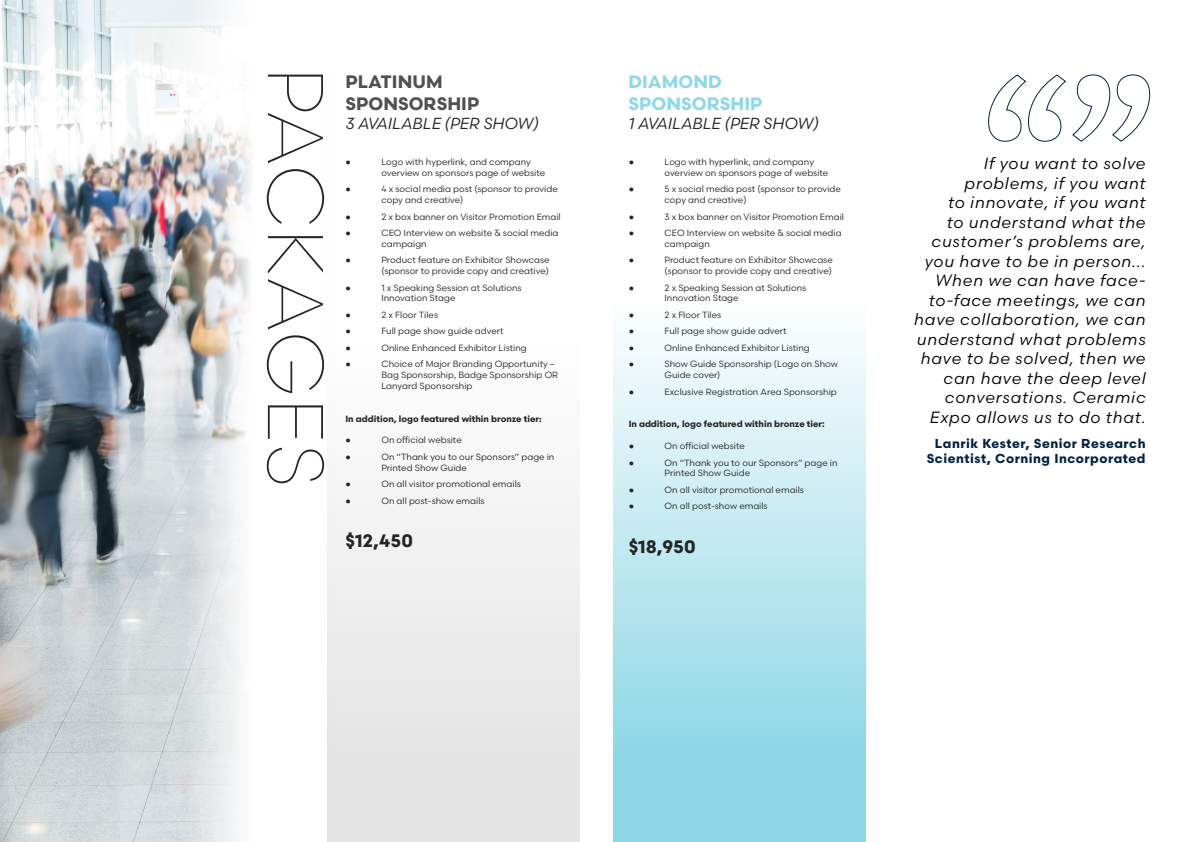
<style>
.page{position:relative;width:1191px;height:842px;background:#fff}
.page>*{position:absolute;margin:0;border:0;box-sizing:border-box;transform-origin:0 0}
.t1{font:300 78.7px "Scandia";color:#242524}
.t2{font:700 18px/21.6px "Scandia";color:#4f5152}
.t3{font:700 18px/21.6px "Scandia";color:#8fd8e7}
.t4{font:700 18px "Scandia";color:#242524}
.t5{font:italic 16.3px/19.5px "Scandia";letter-spacing:.05em;color:#000;text-align:right}
.t6{font:italic 16px "Scandia";color:#242524}
.t7{font:700 13px/15.6px "Scandia";letter-spacing:.04em;color:#012243;text-align:right}
.t8{font:9px/10.8px "Scandia";color:#242524}
.t9{font:700 9px "Scandia";color:#242524}
.t10{font:9px "Arial";color:#242524}
.s1{color:#231f20}
.s2{font-family:"Montserrat"}
</style>
<div class="page">
<svg style="left:613px;top:338px;width:252px;height:504px;background:#b8e6ef"></svg>
<div style="left:327px;top:34px;width:253px;height:808px;background:linear-gradient(to bottom,#fff,#e5e5e5)"></div>
<img style="left:0;top:0;width:333px;height:842px">
<svg style="left:988px;top:74px;width:162px;height:68px"></svg>
<p class="t1" style="left:344px;top:67px;width:422px;rotate:90deg">PACKAGES</p>
<p class="t2" style="left:345px;top:71px;width:135px">PLATINUM<br>SPONSORSHIP</p>
<p class="t6" style="left:345px;top:113px;width:195px">3 AVAILABLE (PER SHOW)</p>
<p class="t10" style="left:345px;top:156px;width:7px">●</p>
<p class="t8" style="left:381px;top:156px;width:165px">Logo with hyperlink, and company overview on sponsors page of website</p>
<p class="t10" style="left:345px;top:183px;width:7px">●</p>
<p class="t8" style="left:381px;top:184px;width:178px">4 x social media post (sponsor to provide copy and creative)</p>
<p class="t10" style="left:345px;top:210px;width:7px">●</p>
<p class="t8" style="left:381px;top:211px;width:181px">2 x box banner on Visitor Promotion Email</p>
<p class="t10" style="left:345px;top:227px;width:7px">●</p>
<p class="t8" style="left:381px;top:227px;width:179px">CEO Interview on website &amp; social media campaign</p>
<p class="t10" style="left:345px;top:254px;width:7px">●</p>
<p class="t8" style="left:381px;top:255px;width:170px">Product feature on Exhibitor Showcase (sponsor to provide copy and creative)</p>
<p class="t10" style="left:345px;top:281px;width:7px">●</p>
<p class="t8" style="left:381px;top:282px;width:142px">1 x Speaking Session at Solutions<br>Innovation Stage</p>
<p class="t10" style="left:345px;top:309px;width:7px">●</p>
<p class="t8" style="left:381px;top:309px;width:58px">2 x Floor Tiles</p>
<p class="t10" style="left:345px;top:325px;width:7px">●</p>
<p class="t8" style="left:381px;top:326px;width:124px">Full page show guide advert</p>
<p class="t10" style="left:345px;top:342px;width:7px">●</p>
<p class="t8" style="left:381px;top:342px;width:147px">Online Enhanced Exhibitor Listing</p>
<p class="t10" style="left:345px;top:358px;width:7px">●</p>
<p class="t8" style="left:381px;top:359px;width:178px">Choice of Major Branding Opportunity –<br>Bag Sponsorship, Badge Sponsorship OR<br>Lanyard Sponsorship</p>
<p class="t9" style="left:345px;top:413px;width:198px">In addition, logo featured within bronze tier:</p>
<p class="t10" style="left:345px;top:434px;width:7px">●</p>
<p class="t8" style="left:381px;top:435px;width:82px">On official website</p>
<p class="t10" style="left:345px;top:451px;width:7px">●</p>
<p class="t8" style="left:381px;top:451px;width:175px">On “Thank you to our Sponsors” page in<br>Printed Show Guide</p>
<p class="t10" style="left:345px;top:478px;width:7px">●</p>
<p class="t8" style="left:381px;top:478px;width:141px">On all visitor promotional emails</p>
<p class="t10" style="left:345px;top:494px;width:7px">●</p>
<p class="t8" style="left:381px;top:495px;width:105px">On all post-show emails</p>
<p class="t4" style="left:345px;top:530px;width:69px">$12,450</p>
<p class="t3" style="left:628px;top:71px;width:135px">DIAMOND<br>SPONSORSHIP</p>
<p class="t6" style="left:628px;top:113px;width:192px">1 AVAILABLE <span class="s1">(PER SHOW)</span></p>
<p class="t10" style="left:628px;top:156px;width:7px">●</p>
<p class="t8" style="left:664px;top:156px;width:165px">Logo with hyperlink, and company overview on sponsors page of website</p>
<p class="t10" style="left:628px;top:183px;width:7px">●</p>
<p class="t8" style="left:664px;top:184px;width:178px">5 x social media post (sponsor to provide copy and creative)</p>
<p class="t10" style="left:628px;top:210px;width:7px">●</p>
<p class="t8" style="left:664px;top:211px;width:181px">3 x box banner on Visitor Promotion Email</p>
<p class="t10" style="left:628px;top:227px;width:7px">●</p>
<p class="t8" style="left:664px;top:227px;width:179px">CEO Interview on website &amp; social media campaign</p>
<p class="t10" style="left:628px;top:254px;width:7px">●</p>
<p class="t8" style="left:664px;top:255px;width:170px">Product feature on Exhibitor Showcase (sponsor to provide copy and creative)</p>
<p class="t10" style="left:628px;top:281px;width:7px">●</p>
<p class="t8" style="left:664px;top:282px;width:143px">2 x Speaking Session at Solutions<br>Innovation Stage</p>
<p class="t10" style="left:628px;top:309px;width:7px">●</p>
<p class="t8" style="left:664px;top:309px;width:58px">2 x Floor Tiles</p>
<p class="t10" style="left:628px;top:325px;width:7px">●</p>
<p class="t8" style="left:664px;top:326px;width:124px">Full page show guide advert</p>
<p class="t10" style="left:628px;top:342px;width:7px">●</p>
<p class="t8" style="left:664px;top:342px;width:147px">Online Enhanced Exhibitor Listing</p>
<p class="t10" style="left:628px;top:358px;width:7px">●</p>
<p class="t8" style="left:664px;top:359px;width:175px">Show Guide Sponsorship (Logo on Show<br>Guide cover)</p>
<p class="t10" style="left:628px;top:385px;width:7px">●</p>
<p class="t8" style="left:664px;top:386px;width:174px">Exclusive Registration Area Sponsorship</p>
<p class="t9" style="left:628px;top:419px;width:197px">In addition, logo featured within bronze tier<span class="s2">:</span></p>
<p class="t10" style="left:628px;top:440px;width:7px">●</p>
<p class="t8" style="left:664px;top:440px;width:82px">On official website</p>
<p class="t10" style="left:628px;top:456px;width:7px">●</p>
<p class="t8" style="left:664px;top:457px;width:175px">On “Thank you to our Sponsors” page in<br>Printed Show Guide</p>
<p class="t10" style="left:628px;top:484px;width:7px">●</p>
<p class="t8" style="left:664px;top:484px;width:141px">On all visitor promotional emails</p>
<p class="t10" style="left:628px;top:500px;width:7px">●</p>
<p class="t8" style="left:664px;top:501px;width:105px">On all post-show emails</p>
<h2 class="t4" style="left:628px;top:535px;width:69px">$18,950</h2>
<p class="t5" style="left:914px;top:153px;width:233px">If you want to solve problems, if you want<br>to innovate, if you want<br>to understand what the customer’s problems are, you have to be in person...<br>When we can have face&shy;to-face meetings, we can have collaboration, we can understand what problems have to be solved, then we can have the deep level conversations. Ceramic<br>Expo allows us to do that.</p>
<p class="t7" style="left:926px;top:435px;width:220px">Lanrik Kester, Senior Research<br>Scientist, Corning Incorporated</p>
</div>
